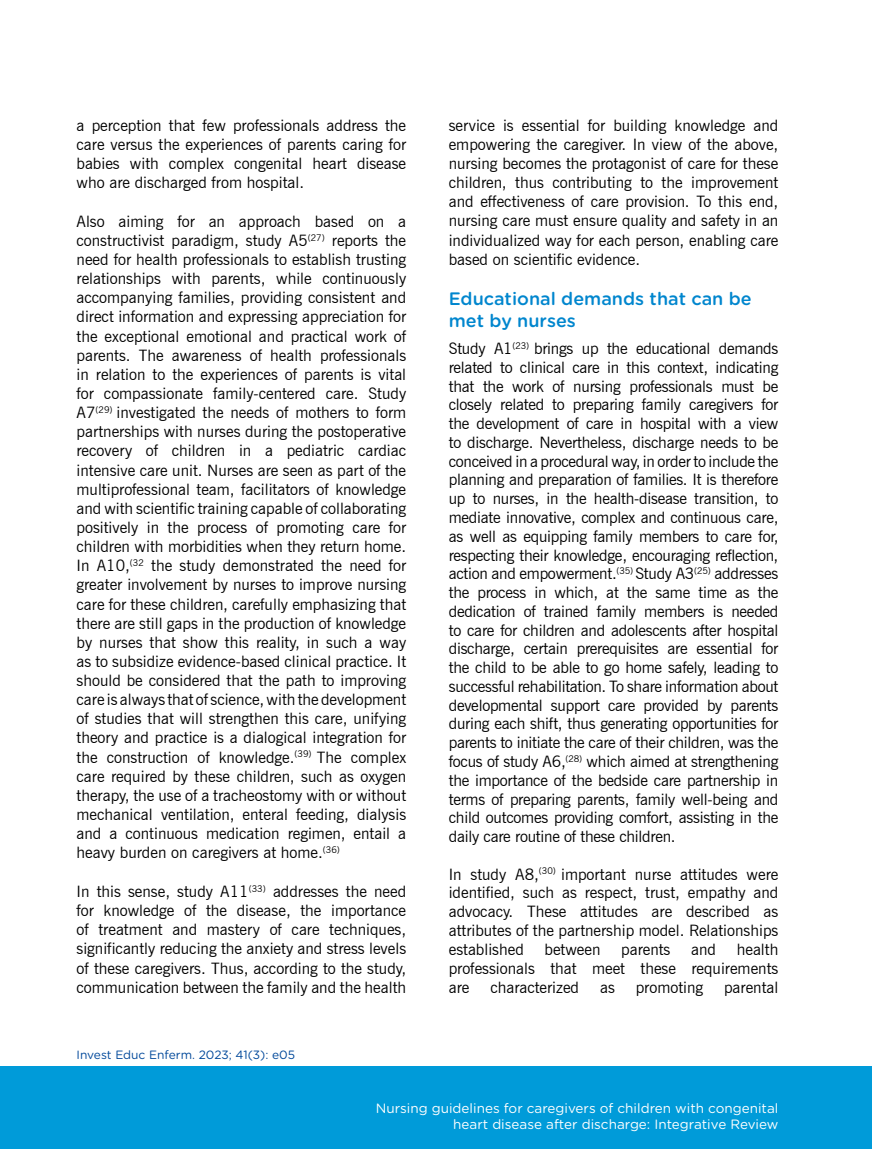
<style>
.page{position:relative;width:872px;height:1149px;background:#fff}
.page>*{position:absolute;margin:0;border:0;box-sizing:border-box;transform-origin:0 0}
.t1{font:500 18px/21.6px "Gotham Rounded";color:#0086ce}
.t2{font:15.75px/19px "News Gothic BT";color:#000;text-align:justify}
.t3{font:13.5px/16.2px "Gotham Rounded";color:#fff;text-align:right}
.t4{font:12px "Gotham Rounded";color:#00489a}
</style>
<div class="page">
<div style="left:0;top:1065px;width:871px;height:83px;background:#009bd9"></div>
<p class="t2" style="left:77px;top:116px;width:331px">a perception that few professionals address the care versus the experiences of parents caring for babies with complex congenital heart disease who are discharged from hospital.</p>
<p class="t2" style="left:77px;top:211px;width:331px">Also aiming for an approach based on a constructivist paradigm, study A5<sup>(27)</sup> reports the need for health professionals to establish trusting relationships with parents, while continuously accompanying families, providing consistent and direct information and expressing appreciation for the exceptional emotional and practical work of parents. The awareness of health professionals in relation to the experiences of parents is vital for compassionate family-centered care. Study A7<sup>(29)</sup> investigated the needs of mothers to form partnerships with nurses during the postoperative recovery of children in a pediatric cardiac intensive care unit. Nurses are seen as part of the multiprofessional team, facilitators of knowledge and with scientific training capable of collaborating positively in the process of promoting care for children with morbidities when they return home.<br>In A10,<sup>(32</sup> the study demonstrated the need for greater involvement by nurses to improve nursing care for these children, carefully emphasizing that there are still gaps in the production of knowledge by nurses that show this reality, in such a way as to subsidize evidence-based clinical practice. It should be considered that the path to improving care is always that of science, with the development of studies that will strengthen this care, unifying theory and practice is a dialogical integration for the construction of knowledge.<sup>(39)</sup> The complex care required by these children, such as oxygen therapy, the use of a tracheostomy with or without mechanical ventilation, enteral feeding, dialysis and a continuous medication regimen, entail a heavy burden on caregivers at home.<sup>(36)</sup></p>
<p class="t2" style="left:77px;top:881px;width:331px">In this sense, study A11<sup>(33)</sup> addresses the need for knowledge of the disease, the importance of treatment and mastery of care techniques, significantly reducing the anxiety and stress levels of these caregivers. Thus, according to the study, communication between the family and the health</p>
<p class="t4" style="left:77px;top:1046px;width:220px">Invest Educ Enferm. 2023; 41(3): e05</p>
<p class="t2" style="left:449px;top:116px;width:331px">service is essential for building knowledge and empowering the caregiver. In view of the above, nursing becomes the protagonist of care for these children, thus contributing to the improvement and effectiveness of care provision. To this end, nursing care must ensure quality and safety in an individualized way for each person, enabling care based on scientific evidence.</p>
<p class="t1" style="left:449px;top:287px;width:304px">Educational demands that can be met by nurses</p>
<p class="t2" style="left:449px;top:339px;width:331px">Study A1<sup>(23)</sup> brings up the educational demands related to clinical care in this context, indicating that the work of nursing professionals must be closely related to preparing family caregivers for the development of care in hospital with a view to discharge. Nevertheless, discharge needs to be conceived in a procedural way, in order to include the planning and preparation of families. It is therefore up to nurses, in the health-disease transition, to mediate innovative, complex and continuous care, as well as equipping family members to care for, respecting their knowledge, encouraging reflection, action and empowerment.<sup>(35)</sup> Study A3<sup>(25)</sup> addresses the process in which, at the same time as the dedication of trained family members is needed to care for children and adolescents after hospital discharge, certain prerequisites are essential for the child to be able to go home safely, leading to successful rehabilitation. To share information about developmental support care provided by parents during each shift, thus generating opportunities for parents to initiate the care of their children, was the focus of study A6,<sup>(28)</sup> which aimed at strengthening the importance of the bedside care partnership in terms of preparing parents, family well-being and child outcomes providing comfort, assisting in the daily care routine of these children.</p>
<p class="t2" style="left:449px;top:864px;width:331px">In study A8,<sup>(30)</sup> important nurse attitudes were identified, such as respect, trust, empathy and advocacy. These attitudes are described as attributes of the partnership model. Relationships established</p>
<p class="t2" style="left:449px;top:939px;width:331px;text-indent:288px">health professionals that meet these requirements are</p>
<p class="t2" style="left:544px;top:939px;width:57px">between</p>
<p class="t2" style="left:621px;top:939px;width:51px">parents</p>
<p class="t2" style="left:691px;top:939px;width:26px">and</p>
<p class="t2" style="left:490px;top:977px;width:90px">characterized</p>
<p class="t2" style="left:600px;top:977px;width:16px">as</p>
<p class="t2" style="left:636px;top:977px;width:69px">promoting</p>
<p class="t2" style="left:724px;top:977px;width:56px">parental</p>
<p class="t3" style="left:376px;top:1098px;width:404px">Nursing guidelines for caregivers of children with congenital heart disease after discharge: Integrative Review</p>
</div>
